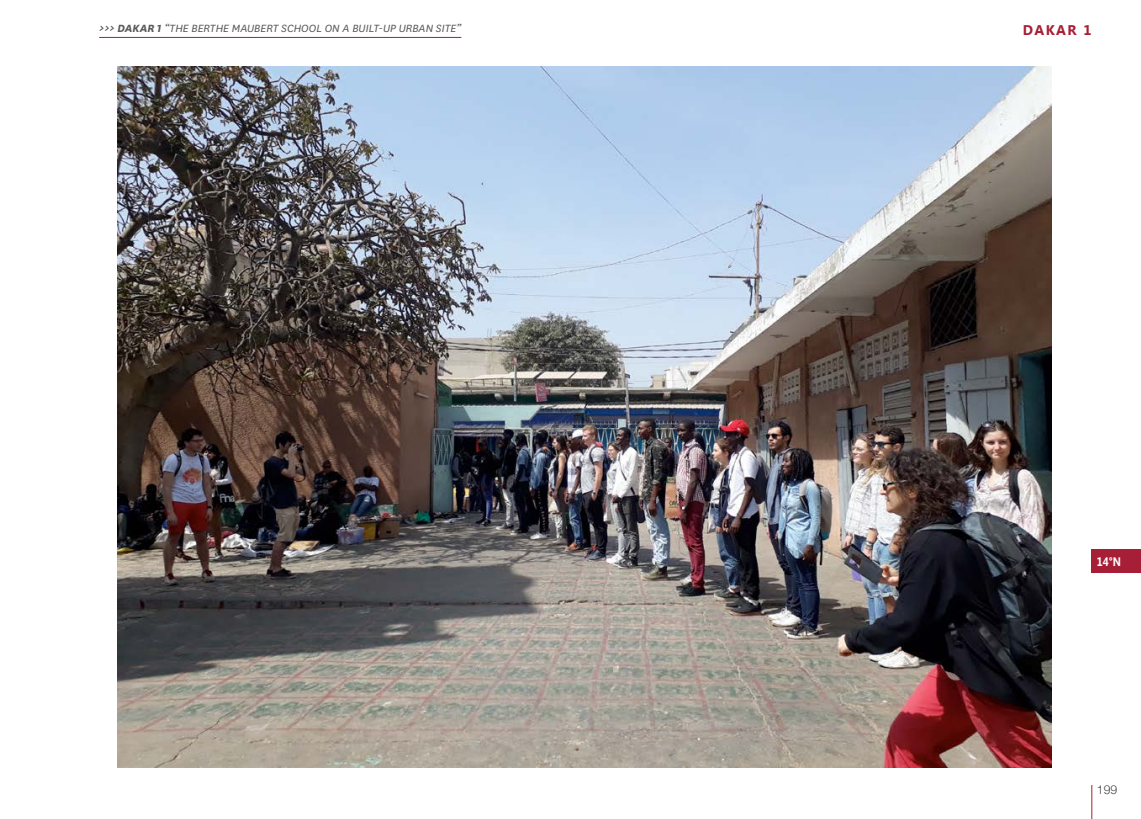
<style>
.page{position:relative;width:1141px;height:819px;background:#fff}
.page>*{position:absolute;margin:0;border:0;box-sizing:border-box;transform-origin:0 0}
.t1{font:700 14px "Lao UI";letter-spacing:.1em;color:#a71f36}
.t2{font:italic 12.25px "National";color:#58595b}
.t3{font:700 12.25px "Lao UI";color:#fff;scale:.85 1}
.t4{font:300 12.25px "Helvetica Neue";color:#414042}
.s1{font-weight:700}
</style>
<div class="page">
<img style="left:118px;top:67px;width:934px;height:700px">
<hr style="left:1091px;top:785px;width:1px;height:34px;background:#a71f36">
<div style="left:1091px;top:549px;width:50px;height:24px;background:#a71f36"></div>
<hr style="left:99px;top:37px;width:362px;height:1px;background:#a71f36">
<p class="t2" style="left:99px;top:21px;width:364px"><span class="s1">&gt;&gt;&gt; DAKAR 1</span> “THE BERTHE MAUBERT SCHOOL ON A BUILT-UP URBAN SITE”</p>
<p class="t1" style="left:1023px;top:20px;width:70px">DAKAR 1</p>
<p class="t3" style="left:1097px;top:553px;width:30px">14°N</p>
<p class="t4" style="left:1097px;top:781px;width:22px">199</p>
</div>
